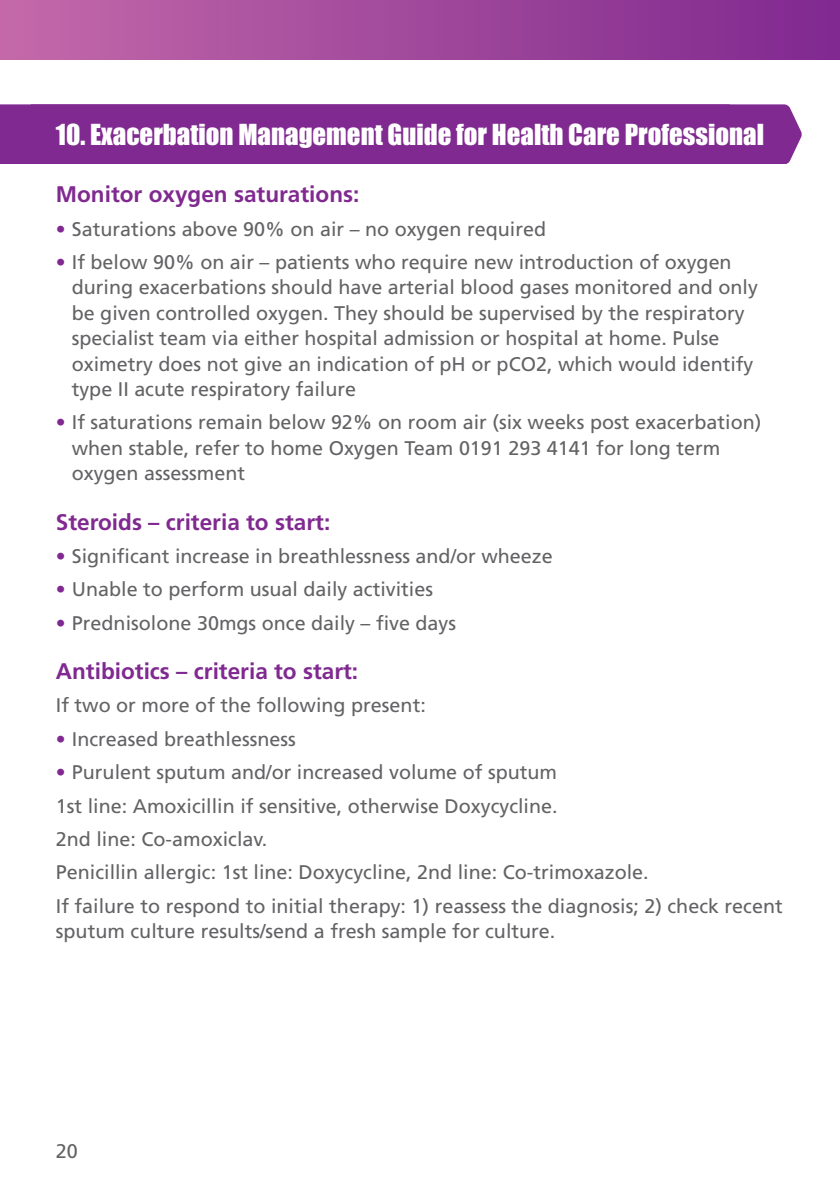
<style>
.page{position:relative;width:840px;height:1191px;background:#fff}
.page>*{position:absolute;margin:0;border:0;box-sizing:border-box;transform-origin:0 0}
.t1{font:26.8px "Impact";color:#fff}
.t2{font:700 22.6px "Frutiger";color:#802990}
.t3{font:19.8px/25.4px "Frutiger";color:#636366}
.s1{color:#802990}
</style>
<div class="page">
<div style="left:0;top:0;width:839px;height:60px;background:linear-gradient(to right,#c369a9,#7f298f)"></div>
<div style="left:0;top:104px;width:32px;height:60px;background:#802990"></div>
<div style="left:32px;top:104px;width:769px;height:60px;background:#802990"></div>
<h1 class="t1" style="left:56px;top:120px;width:709px">10. Exacerbation Management Guide for Health Care Professional</h1>
<p class="t2" style="left:56px;top:185px;width:305px">Monitor oxygen saturations:</p>
<p class="t3" style="left:56px;top:218px;width:491px"><span class="s1">•</span> Saturations above 90% on air – no oxygen required</p>
<p class="t3" style="left:72px;top:251px;width:687px;text-indent:-16px"><span class="s1">•</span> If below 90% on air – patients who require new introduction of oxygen during exacerbations should have arterial blood gases monitored and only be given controlled oxygen. They should be supervised by the respiratory specialist team via either hospital admission or hospital at home. Pulse oximetry does not give an indication of pH or pCO2, which would identify type II acute respiratory failure</p>
<p class="t3" style="left:72px;top:411px;width:690px;text-indent:-16px"><span class="s1">•</span> If saturations remain below 92% on room air (six weeks post exacerbation) when stable, refer to home Oxygen Team 0191 293 4141 for long term oxygen assessment</p>
<p class="t2" style="left:56px;top:512px;width:276px">Steroids – criteria to start:</p>
<p class="t3" style="left:56px;top:545px;width:498px"><span class="s1">•</span> Significant increase in breathlessness and/or wheeze</p>
<p class="t3" style="left:56px;top:578px;width:378px"><span class="s1">•</span> Unable to perform usual daily activities</p>
<p class="t3" style="left:56px;top:611px;width:401px"><span class="s1">•</span> Prednisolone 30mgs once daily – five days</p>
<p class="t2" style="left:56px;top:662px;width:304px">Antibiotics – criteria to start:</p>
<p class="t3" style="left:56px;top:694px;width:371px">If two or more of the following present:</p>
<p class="t3" style="left:56px;top:728px;width:241px"><span class="s1">•</span> Increased breathlessness</p>
<p class="t3" style="left:56px;top:757px;width:728px;line-height:33.4px"><span class="s1">•</span> Purulent sputum and/or increased volume of sputum<br>1st line: Amoxicillin if sensitive, otherwise Doxycycline.<br>2nd line: Co-amoxiclav.<br>Penicillin allergic: 1st line: Doxycycline, 2nd line: Co-trimoxazole.<br>If failure to respond to initial therapy: 1) reassess the diagnosis; 2) check recent</p>
<p class="t3" style="left:56px;top:920px;width:501px">sputum culture results/send a fresh sample for culture.</p>
<p class="t3" style="left:56px;top:1140px;width:23px">20</p>
</div>
